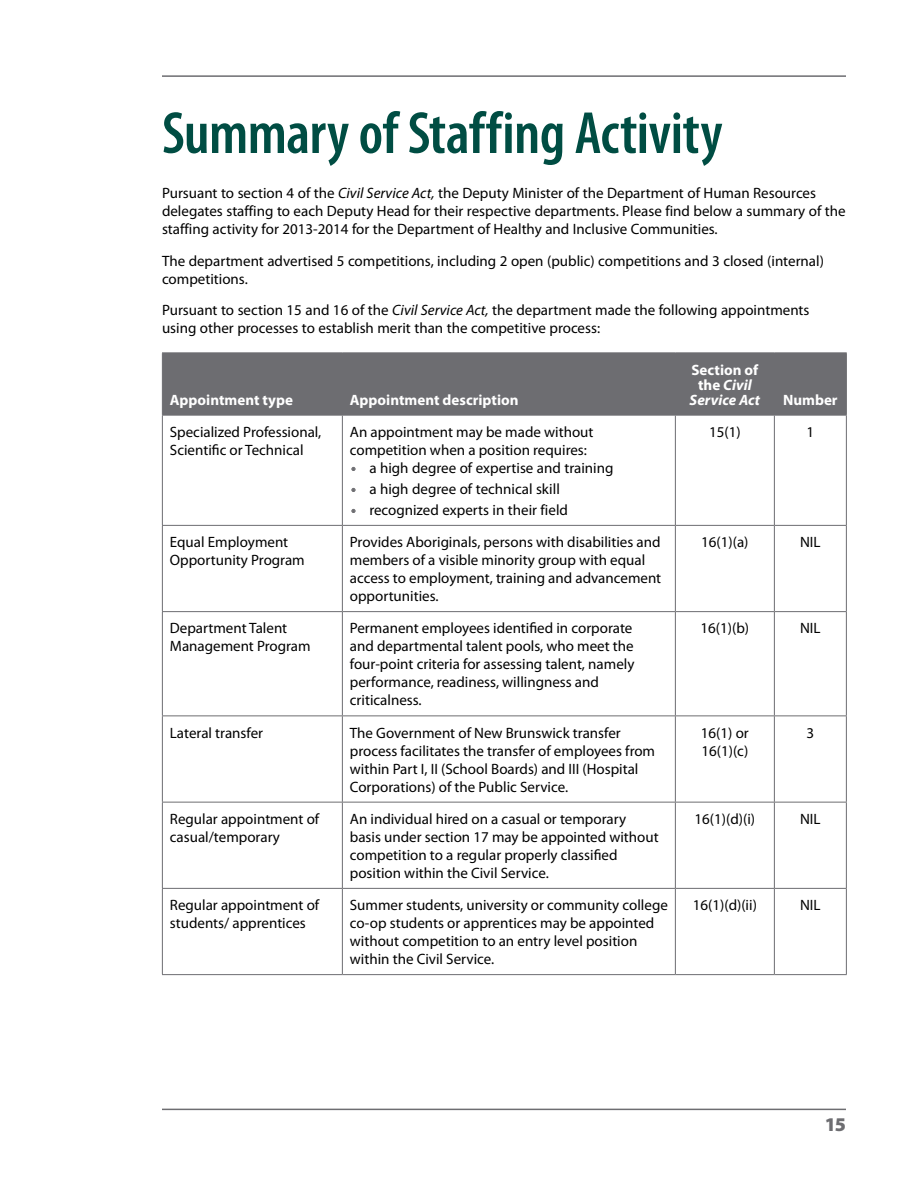
<style>
.page{position:relative;width:918px;height:1188px;background:#fff}
.page>*{position:absolute;margin:0;border:0;box-sizing:border-box;transform-origin:0 0}
.Head_1{font:600 condensed 60px "Myriad Pro";letter-spacing:-.01em;color:#004d43}
.t1{font:900 19.5px "Myriad Pro";color:#6d6d71}
.table_text{font:15px/18px "Myriad Pro";color:#000}
.text{font:15px/18px "Myriad Pro";color:#000}
.table_head{font:700 15px "Myriad Pro";color:#fff}
.table_head-2{font:italic 700 15px/15px "Myriad Pro";color:#fff;text-align:center}
.s1{font-style:italic}
.s2{color:#6d6d71}
.s3{font-style:normal}
</style>
<div class="page">
<hr style="left:162px;top:1109px;width:684px;height:1px;background:#6d6d71">
<hr style="left:162px;top:75px;width:684px;height:2px;background:#6d6d71">
<div style="left:163px;top:353px;width:683px;height:62px;background:#6d6d71"></div>
<hr style="left:342px;top:353px;width:1px;height:62px;background:#6d6d71">
<hr style="left:675px;top:353px;width:1px;height:62px;background:#6d6d71">
<hr style="left:774px;top:353px;width:1px;height:62px;background:#6d6d71">
<hr style="left:342px;top:416px;width:1px;height:109px;background:#6d6d71">
<hr style="left:675px;top:416px;width:1px;height:109px;background:#6d6d71">
<hr style="left:774px;top:416px;width:1px;height:109px;background:#6d6d71">
<hr style="left:162px;top:525px;width:180px;height:1px;background:#6d6d71">
<hr style="left:342px;top:525px;width:333px;height:1px;background:#6d6d71">
<hr style="left:342px;top:526px;width:1px;height:85px;background:#6d6d71">
<hr style="left:675px;top:525px;width:99px;height:1px;background:#6d6d71">
<hr style="left:675px;top:526px;width:1px;height:85px;background:#6d6d71">
<hr style="left:774px;top:525px;width:73px;height:1px;background:#6d6d71">
<hr style="left:774px;top:526px;width:1px;height:85px;background:#6d6d71">
<hr style="left:162px;top:611px;width:180px;height:1px;background:#6d6d71">
<hr style="left:342px;top:611px;width:333px;height:1px;background:#6d6d71">
<hr style="left:342px;top:612px;width:1px;height:104px;background:#6d6d71">
<hr style="left:675px;top:611px;width:99px;height:1px;background:#6d6d71">
<hr style="left:675px;top:612px;width:1px;height:104px;background:#6d6d71">
<hr style="left:774px;top:611px;width:73px;height:1px;background:#6d6d71">
<hr style="left:774px;top:612px;width:1px;height:104px;background:#6d6d71">
<hr style="left:162px;top:716px;width:180px;height:1px;background:#6d6d71">
<hr style="left:342px;top:716px;width:333px;height:1px;background:#6d6d71">
<hr style="left:342px;top:716px;width:1px;height:86px;background:#6d6d71">
<hr style="left:675px;top:716px;width:99px;height:1px;background:#6d6d71">
<hr style="left:675px;top:716px;width:1px;height:86px;background:#6d6d71">
<hr style="left:774px;top:716px;width:73px;height:1px;background:#6d6d71">
<hr style="left:774px;top:716px;width:1px;height:86px;background:#6d6d71">
<hr style="left:162px;top:802px;width:180px;height:1px;background:#6d6d71">
<hr style="left:342px;top:802px;width:333px;height:1px;background:#6d6d71">
<hr style="left:342px;top:802px;width:1px;height:86px;background:#6d6d71">
<hr style="left:675px;top:802px;width:99px;height:1px;background:#6d6d71">
<hr style="left:675px;top:802px;width:1px;height:86px;background:#6d6d71">
<hr style="left:774px;top:802px;width:73px;height:1px;background:#6d6d71">
<hr style="left:774px;top:802px;width:1px;height:86px;background:#6d6d71">
<hr style="left:162px;top:888px;width:180px;height:1px;background:#6d6d71">
<hr style="left:342px;top:888px;width:333px;height:1px;background:#6d6d71">
<hr style="left:342px;top:889px;width:1px;height:85px;background:#6d6d71">
<hr style="left:675px;top:888px;width:99px;height:1px;background:#6d6d71">
<hr style="left:675px;top:889px;width:1px;height:85px;background:#6d6d71">
<hr style="left:774px;top:888px;width:73px;height:1px;background:#6d6d71">
<hr style="left:774px;top:889px;width:1px;height:85px;background:#6d6d71">
<hr style="left:162px;top:352px;width:180px;height:1px;background:#6d6d71">
<hr style="left:162px;top:353px;width:1px;height:62px;background:#6d6d71">
<hr style="left:342px;top:352px;width:333px;height:1px;background:#6d6d71">
<hr style="left:675px;top:352px;width:99px;height:1px;background:#6d6d71">
<hr style="left:774px;top:352px;width:73px;height:1px;background:#6d6d71">
<hr style="left:846px;top:353px;width:1px;height:62px;background:#6d6d71">
<hr style="left:162px;top:415px;width:180px;height:1px;background:#6d6d71">
<hr style="left:162px;top:416px;width:1px;height:109px;background:#6d6d71">
<hr style="left:342px;top:415px;width:333px;height:1px;background:#6d6d71">
<hr style="left:675px;top:415px;width:99px;height:1px;background:#6d6d71">
<hr style="left:774px;top:415px;width:73px;height:1px;background:#6d6d71">
<hr style="left:846px;top:416px;width:1px;height:109px;background:#6d6d71">
<hr style="left:162px;top:526px;width:1px;height:85px;background:#6d6d71">
<hr style="left:846px;top:526px;width:1px;height:85px;background:#6d6d71">
<hr style="left:162px;top:612px;width:1px;height:104px;background:#6d6d71">
<hr style="left:846px;top:612px;width:1px;height:104px;background:#6d6d71">
<hr style="left:162px;top:716px;width:1px;height:86px;background:#6d6d71">
<hr style="left:846px;top:716px;width:1px;height:86px;background:#6d6d71">
<hr style="left:162px;top:802px;width:1px;height:86px;background:#6d6d71">
<hr style="left:846px;top:802px;width:1px;height:86px;background:#6d6d71">
<hr style="left:162px;top:889px;width:1px;height:85px;background:#6d6d71">
<hr style="left:846px;top:889px;width:1px;height:85px;background:#6d6d71">
<hr style="left:162px;top:974px;width:180px;height:1px;background:#6d6d71">
<hr style="left:342px;top:974px;width:333px;height:1px;background:#6d6d71">
<hr style="left:675px;top:974px;width:99px;height:1px;background:#6d6d71">
<hr style="left:774px;top:974px;width:73px;height:1px;background:#6d6d71">
<h1 class="Head_1" style="left:162px;top:96px;width:562px">Summary of Staffing Activity</h1>
<p class="text" style="left:162px;top:184px;width:685px">Pursuant to section 4 of the <span class="s1">Civil Service Act,</span> the Deputy Minister of the Department of Human Resources delegates staffing to each Deputy Head for their respective departments. Please find below a summary of the staffing activity for 2013-2014 for the Department of Healthy and Inclusive Communities.</p>
<p class="text" style="left:162px;top:251px;width:663px">The department advertised 5 competitions, including 2 open (public) competitions and 3 closed (internal) competitions.</p>
<p class="text" style="left:162px;top:301px;width:649px">Pursuant to section 15 and 16 of the <span class="s1">Civil Service Act,</span> the department made the following appointments using other processes to establish merit than the competitive process:</p>
<p class="table_head" style="left:170px;top:390px;width:125px">Appointment type</p>
<p class="table_head" style="left:350px;top:390px;width:170px">Appointment description</p>
<p class="table_text" style="left:170px;top:423px;width:153px">Specialized Professional,<br>Scientific or Technical</p>
<p class="table_text" style="left:350px;top:423px;width:245px">An appointment may be made without competition when a position requires:</p>
<p class="text" style="left:351px;top:459px;width:264px"><span class="s2">•</span> a high degree of expertise and training</p>
<p class="text" style="left:351px;top:480px;width:210px"><span class="s2">•</span> a high degree of technical skill</p>
<p class="text" style="left:351px;top:501px;width:218px"><span class="s2">•</span> recognized experts in their field</p>
<p class="table_head-2" style="left:690px;top:362px;width:72px"><span class="s3">Section of the</span> Civil<br>Service Act</p>
<p class="table_head" style="left:783px;top:390px;width:56px">Number</p>
<p class="table_text" style="left:709px;top:423px;width:33px">15(1)</p>
<p class="table_text" style="left:807px;top:423px;width:9px">1</p>
<p class="table_text" style="left:170px;top:533px;width:136px">Equal Employment<br>Opportunity Program</p>
<p class="table_text" style="left:350px;top:533px;width:313px">Provides Aboriginals, persons with disabilities and members of a visible minority group with equal access to employment, training and advancement opportunities.</p>
<p class="table_text" style="left:701px;top:533px;width:49px">16(1)(a)</p>
<p class="table_text" style="left:800px;top:533px;width:22px">NIL</p>
<p class="table_text" style="left:170px;top:619px;width:142px">Department Talent<br>Management Program</p>
<p class="table_text" style="left:350px;top:619px;width:286px">Permanent employees identified in corporate and departmental talent pools, who meet the four-point criteria for assessing talent, namely performance, readiness, willingness and criticalness.</p>
<p class="table_text" style="left:701px;top:619px;width:50px">16(1)(b)</p>
<p class="table_text" style="left:800px;top:619px;width:22px">NIL</p>
<p class="table_text" style="left:170px;top:723px;width:95px">Lateral transfer</p>
<p class="table_text" style="left:350px;top:723px;width:307px">The Government of New Brunswick transfer process facilitates the transfer of employees from within Part I, II (School Boards) and III (Hospital Corporations) of the Public Service.</p>
<p class="table_text" style="left:701px;top:723px;width:49px">16(1) or<br>16(1)(c)</p>
<p class="table_text" style="left:807px;top:723px;width:9px">3</p>
<p class="table_text" style="left:170px;top:810px;width:151px">Regular appointment of casual/temporary</p>
<p class="table_text" style="left:350px;top:810px;width:310px">An individual hired on a casual or temporary basis under section 17 may be appointed without competition to a regular properly classified position within the Civil Service.</p>
<p class="table_text" style="left:695px;top:810px;width:62px">16(1)(d)(i)</p>
<p class="table_text" style="left:800px;top:810px;width:22px">NIL</p>
<p class="table_text" style="left:170px;top:896px;width:151px">Regular appointment of students/ apprentices</p>
<p class="table_text" style="left:350px;top:896px;width:320px">Summer students, university or community college co-op students or apprentices may be appointed without competition to an entry level position within the Civil Service.</p>
<p class="table_text" style="left:693px;top:896px;width:66px">16(1)(d)(ii)</p>
<p class="table_text" style="left:800px;top:896px;width:22px">NIL</p>
<h2 class="t1" style="left:825px;top:1112px;width:23px">15</h2>
</div>
